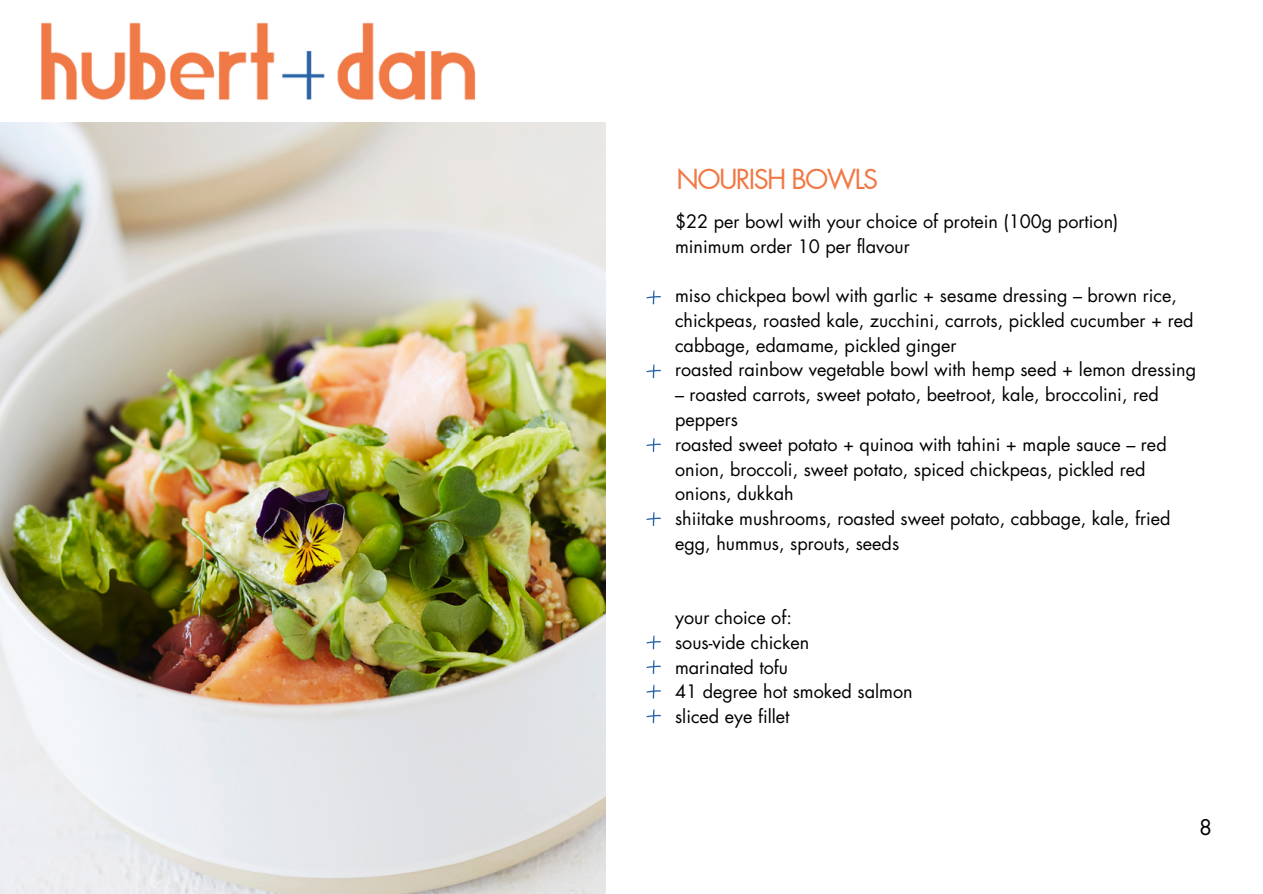
<style>
.page{position:relative;width:1263px;height:894px;background:#fff}
.page>*{position:absolute;margin:0;border:0;box-sizing:border-box;transform-origin:0 0}
.t1{font:27px "Futura LT Pro";letter-spacing:-.06em;color:#f07945}
.t2{font:21px "Futura Std";color:#000}
.t3{font:18px/24.8px "Futura Std";color:#000}
</style>
<div class="page">
<img style="left:0;top:122px;width:605px;height:771px">
<img style="left:0;top:22px;width:517px;height:101px">
<svg style="left:646px;top:290px;width:15px;height:14px"></svg>
<svg style="left:646px;top:635px;width:15px;height:14px"></svg>
<svg style="left:646px;top:364px;width:15px;height:14px"></svg>
<svg style="left:646px;top:438px;width:15px;height:14px"></svg>
<svg style="left:646px;top:660px;width:15px;height:14px"></svg>
<svg style="left:646px;top:684px;width:15px;height:14px"></svg>
<svg style="left:646px;top:709px;width:15px;height:14px"></svg>
<svg style="left:646px;top:512px;width:15px;height:14px"></svg>
<p class="t1" style="left:676px;top:166px;width:203px">NOURISH BOWLS</p>
<p class="t3" style="left:675px;top:209px;width:445px">$22 per bowl with your choice of protein (100g portion)</p>
<p class="t3" style="left:675px;top:234px;width:236px">minimum order 10 per flavour</p>
<p class="t3" style="left:675px;top:284px;width:520px">miso chickpea bowl with garlic + sesame dressing – brown rice, chickpeas, roasted kale, zucchini, carrots, pickled cucumber + red cabbage, edamame, pickled ginger</p>
<p class="t3" style="left:675px;top:358px;width:523px">roasted rainbow vegetable bowl with hemp seed + lemon dressing</p>
<p class="t3" style="left:675px;top:383px;width:485px">– roasted carrots, sweet potato, beetroot, kale, broccolini, red peppers</p>
<p class="t3" style="left:675px;top:432px;width:493px">roasted sweet potato + quinoa with tahini + maple sauce – red onion, broccoli, sweet potato, spiced chickpeas, pickled red onions, dukkah</p>
<p class="t3" style="left:675px;top:506px;width:497px">shiitake mushrooms, roasted sweet potato, cabbage, kale, fried egg, hummus, sprouts, seeds</p>
<p class="t3" style="left:675px;top:605px;width:118px">your choice of:</p>
<p class="t3" style="left:675px;top:630px;width:136px">sous-vide chicken</p>
<p class="t3" style="left:675px;top:655px;width:115px">marinated tofu</p>
<p class="t3" style="left:675px;top:680px;width:239px">41 degree hot smoked salmon</p>
<p class="t3" style="left:675px;top:704px;width:116px">sliced eye fillet</p>
<p class="t2" style="left:1199px;top:817px;width:14px">8</p>
</div>
